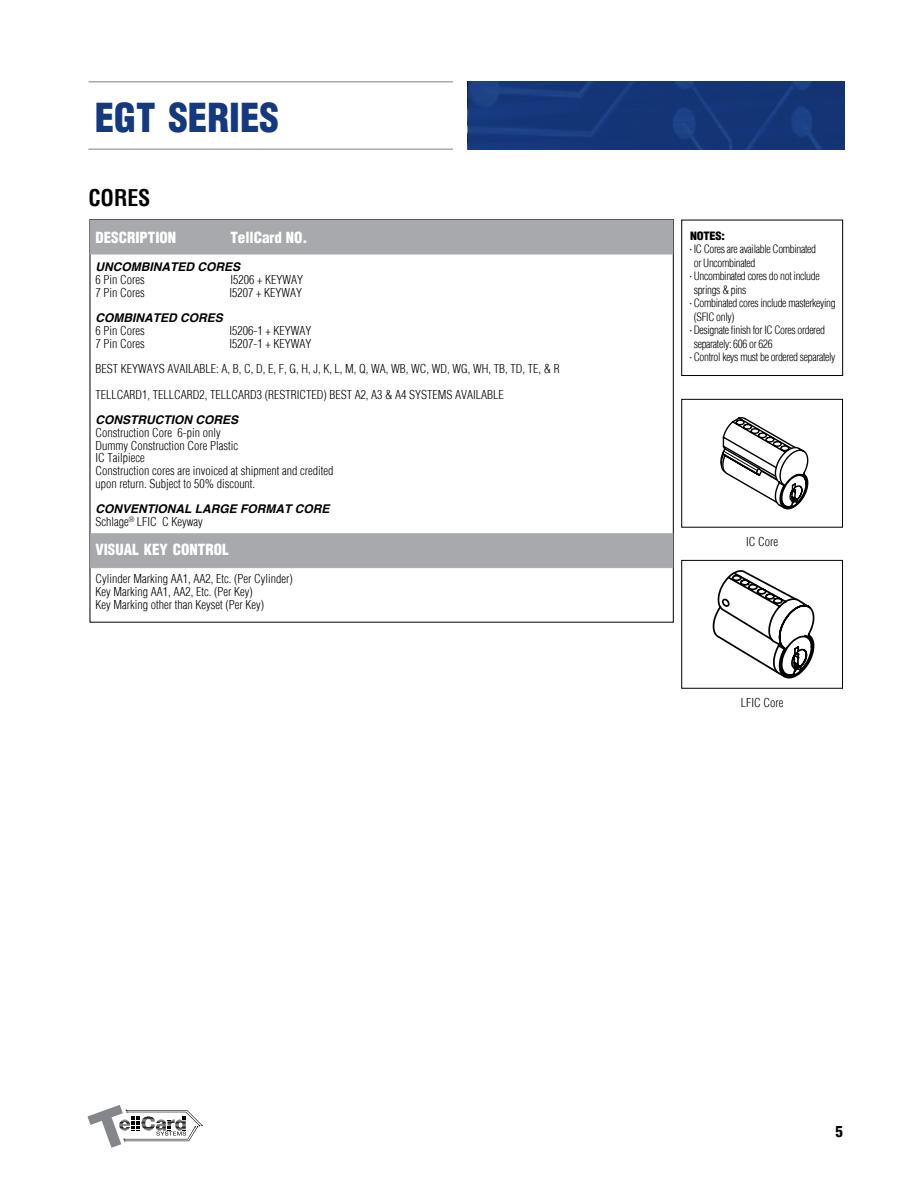
<style>
.page{position:relative;width:918px;height:1188px;background:#fff}
.page>*{position:absolute;margin:0;border:0;box-sizing:border-box;transform-origin:0 0}
.t1{font:900 condensed 39px "Helvetica LT";color:#15397f}
.t2{font:700 condensed 22.5px "Helvetica LT";letter-spacing:-.005em;color:#000}
.t3{font:900 condensed 15px "Helvetica LT";color:#fff}
.t4{font:900 condensed 15px "Helvetica LT";color:#000}
.t5{font:300 condensed 12px/12.8px "Helvetica LT";color:#000}
.t6{font:italic 700 12px "Helvetica";color:#000}
.t7{font:300 condensed 11.25px/13.5px "Helvetica LT";letter-spacing:-.03em;color:#000}
.t8{font:900 condensed 11.25px "Helvetica LT";letter-spacing:-.02em;color:#000;scale:1.1 1}
</style>
<div class="page">
<div style="left:681px;top:220px;width:162px;height:156px;border:1px solid #000"></div>
<div style="left:90px;top:220px;width:583px;height:34px;background:#a7a9ac"></div>
<div style="left:90px;top:533px;width:583px;height:35px;background:#a7a9ac;border:1px solid #a7a9ac"></div>
<svg style="left:720px;top:417px;width:88px;height:92px"></svg>
<div style="left:681px;top:399px;width:162px;height:129px;border:1px solid #000"></div>
<svg style="left:713px;top:570px;width:101px;height:109px"></svg>
<div style="left:681px;top:560px;width:162px;height:129px;border:1px solid #000"></div>
<div style="left:468px;top:81px;width:376px;height:68px;background:linear-gradient(to bottom,#16387a,#15377a)"></div>
<svg style="left:88px;top:1105px;width:115px;height:43px"></svg>
<hr style="left:88px;top:81px;width:365px;height:1px;background:#a7a9ac">
<hr style="left:88px;top:148px;width:365px;height:2px;background:#a7a9ac">
<h1 class="t1" style="left:95px;top:93px;width:186px">EGT SERIES</h1>
<h2 class="t2" style="left:88px;top:184px;width:64px">CORES</h2>
<p class="t3" style="left:95px;top:228px;width:82px">DESCRIPTION</p>
<p class="t3" style="left:230px;top:228px;width:79px">TellCard NO.</p>
<p class="t6" style="left:95px;top:257px;width:146px">UNCOMBINATED CORES</p>
<p class="t5" style="left:95px;top:273px;width:51px">6 Pin Cores</p>
<p class="t5" style="left:230px;top:273px;width:74px">I5206 + KEYWAY</p>
<p class="t5" style="left:95px;top:286px;width:51px">7 Pin Cores</p>
<p class="t5" style="left:230px;top:286px;width:74px">I5207 + KEYWAY</p>
<p class="t6" style="left:95px;top:308px;width:129px">COMBINATED CORES</p>
<p class="t5" style="left:95px;top:324px;width:51px">6 Pin Cores</p>
<p class="t5" style="left:230px;top:324px;width:83px">I5206-1 + KEYWAY</p>
<p class="t5" style="left:95px;top:337px;width:51px">7 Pin Cores</p>
<p class="t5" style="left:95px;top:330px;width:466px;line-height:25.5px;text-indent:134px">I5207-1 + KEYWAY<br>BEST KEYWAYS AVAILABLE: A, B, C, D, E, F, G, H, J, K, L, M, Q, WA, WB, WC, WD, WG, WH, TB, TD, TE, &amp; R<br>TELLCARD1, TELLCARD2, TELLCARD3 (RESTRICTED) BEST A2, A3 &amp; A4 SYSTEMS AVAILABLE</p>
<p class="t6" style="left:95px;top:410px;width:144px">CONSTRUCTION CORES</p>
<p class="t5" style="left:95px;top:426px;width:239px">Construction Core 6-pin only<br>Dummy Construction Core Plastic<br>IC Tailpiece<br>Construction cores are invoiced at shipment and credited upon return. Subject to 50% discount.</p>
<p class="t6" style="left:95px;top:499px;width:236px">CONVENTIONAL LARGE FORMAT CORE</p>
<p class="t5" style="left:95px;top:515px;width:109px">Schlage<sup>®</sup> LFIC C Keyway</p>
<p class="t3" style="left:95px;top:540px;width:135px">VISUAL KEY CONTROL</p>
<p class="t5" style="left:95px;top:572px;width:199px">Cylinder Marking AA1, AA2, Etc. (Per Cylinder)<br>Key Marking AA1, AA2, Etc. (Per Key)<br>Key Marking other than Keyset (Per Key)</p>
<p class="t8" style="left:690px;top:228px;width:33px">NOTES:</p>
<p class="t7" style="left:694px;top:242px;width:124px;text-indent:-3px"><sup>•</sup> IC Cores are available Combinated or Uncombinated</p>
<p class="t7" style="left:694px;top:269px;width:127px;text-indent:-3px"><sup>•</sup> Uncombinated cores do not include springs &amp; pins</p>
<p class="t7" style="left:694px;top:296px;width:143px;text-indent:-3px"><sup>•</sup> Combinated cores include masterkeying (SFIC only)</p>
<p class="t7" style="left:694px;top:323px;width:133px;text-indent:-3px"><sup>•</sup> Designate finish for IC Cores ordered separately: 606 or 626</p>
<p class="t7" style="left:690px;top:350px;width:147px"><sup>•</sup> Control keys must be ordered separately</p>
<p class="t5" style="left:746px;top:535px;width:34px">IC Core</p>
<p class="t5" style="left:741px;top:696px;width:44px">LFIC Core</p>
<p class="t4" style="left:836px;top:1122px;width:9px">5</p>
</div>
